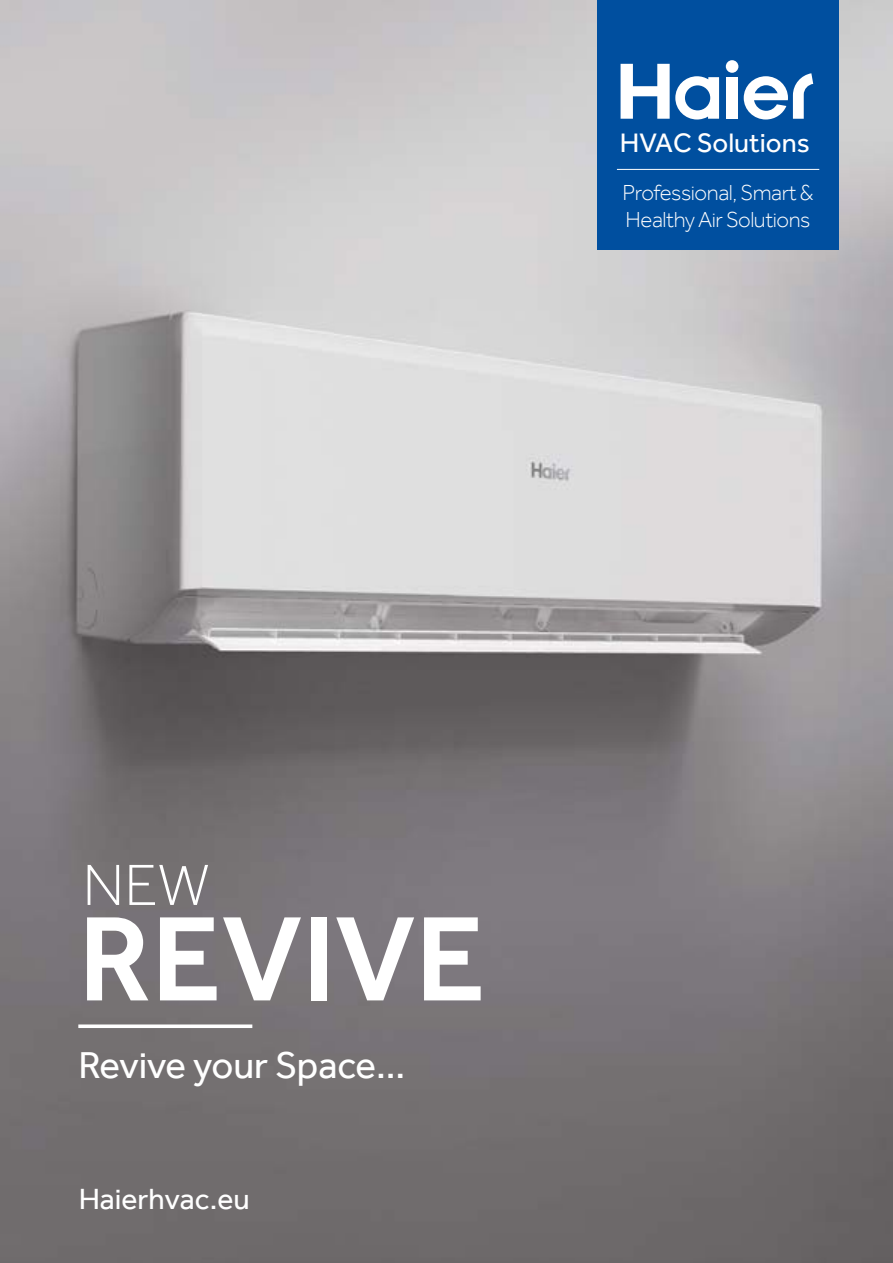
<style>
.page{position:relative;width:893px;height:1263px;background:#fff}
.page>*{position:absolute;margin:0;border:0;box-sizing:border-box;transform-origin:0 0}
.t1{font:500 124.35px "Effra";color:#fff}
.t2{font:300 60px "Effra";color:#fff}
.t3{font:38.4px "Effra";letter-spacing:-.01em;color:#fff}
.t4{font:30px "Effra";color:#fff}
.t5{font:27.6px "Effra";color:#fff}
.t6{font:300 22.35px/26.8px "Effra";letter-spacing:-.02em;color:#fff}
</style>
<div class="page">
<img style="left:0;top:0;width:893px;height:1263px">
<div style="left:597px;top:0;width:242px;height:250px;background:#004f9f"></div>
<div style="left:726px;top:77px;width:12px;height:42px;background:#fff"></div>
<div style="left:726px;top:60px;width:12px;height:13px;background:#fff;border-radius:50%"></div>
<svg style="left:621px;top:64px;width:98px;height:56px"></svg>
<svg style="left:744px;top:73px;width:69px;height:47px"></svg>
<hr style="left:617px;top:169px;width:202px;height:1px;background:#fff">
<svg style="left:78px;top:1024px;width:174px;height:4px"></svg>
<p class="t5" style="left:620px;top:127px;width:191px">HVAC Solutions</p>
<p class="t6" style="left:622px;top:179px;width:193px">Professional, Smart &amp;<br>Healthy Air Solutions</p>
<h2 class="t2" style="left:82px;top:849px;width:129px">NEW</h2>
<h1 class="t1" style="left:78px;top:885px;width:409px">REVIVE</h1>
<h3 class="t3" style="left:78px;top:1042px;width:329px">Revive your Space...</h3>
<h3 class="t4" style="left:79px;top:1181px;width:173px">Haierhvac.eu</h3>
</div>
